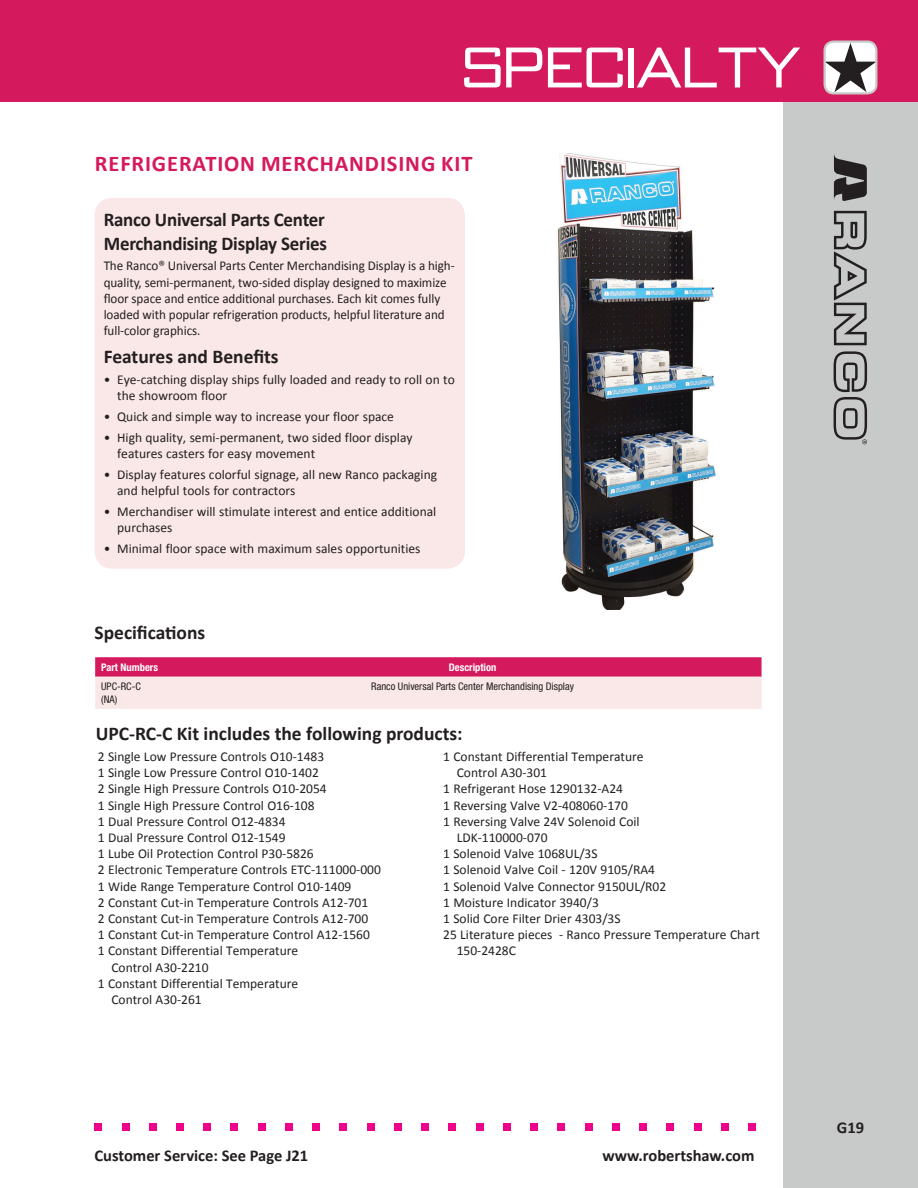
<style>
.page{position:relative;width:918px;height:1188px;background:#fff}
.page>*{position:absolute;margin:0;border:0;box-sizing:border-box;transform-origin:0 0}
.t1{font:57px "Bank Gothic";color:#fff}
.t2{font:700 22.5px "Calibri";letter-spacing:.04em;color:#d5195d}
.t3{font:700 19.5px/23.4px "Calibri";letter-spacing:-.01em;color:#231f20}
.t4{font:700 16.5px "Calibri";color:#231f20}
.t5{font:13.5px/16.2px "Calibri";color:#231f20}
.t6{font:condensed 10.5px/12.6px "Helvetica Neue LT Std";color:#231f20}
.t7{font:700 condensed 10.5px "Helvetica Neue LT Std";color:#fff}
</style>
<div class="page">
<div style="left:783px;top:101px;width:135px;height:1087px;background:#c8c9c9"></div>
<div style="left:94px;top:1123px;width:8px;height:8px;background:#ed028c"></div>
<div style="left:122px;top:1123px;width:7px;height:8px;background:#ed028c"></div>
<div style="left:149px;top:1123px;width:7px;height:8px;background:#ed028c"></div>
<div style="left:176px;top:1123px;width:8px;height:8px;background:#ed028c"></div>
<div style="left:204px;top:1123px;width:7px;height:8px;background:#ed028c"></div>
<div style="left:231px;top:1123px;width:7px;height:8px;background:#ed028c"></div>
<div style="left:258px;top:1123px;width:8px;height:8px;background:#ed028c"></div>
<div style="left:285px;top:1123px;width:8px;height:8px;background:#ed028c"></div>
<div style="left:313px;top:1123px;width:7px;height:8px;background:#ed028c"></div>
<div style="left:340px;top:1123px;width:7px;height:8px;background:#ed028c"></div>
<div style="left:367px;top:1123px;width:8px;height:8px;background:#ed028c"></div>
<div style="left:394px;top:1123px;width:8px;height:8px;background:#ed028c"></div>
<div style="left:422px;top:1123px;width:7px;height:8px;background:#ed028c"></div>
<div style="left:449px;top:1123px;width:7px;height:8px;background:#ed028c"></div>
<div style="left:476px;top:1123px;width:7px;height:8px;background:#ed028c"></div>
<div style="left:503px;top:1123px;width:8px;height:8px;background:#ed028c"></div>
<div style="left:530px;top:1123px;width:8px;height:8px;background:#ed028c"></div>
<div style="left:558px;top:1123px;width:7px;height:8px;background:#ed028c"></div>
<div style="left:585px;top:1123px;width:7px;height:8px;background:#ed028c"></div>
<div style="left:612px;top:1123px;width:8px;height:8px;background:#ed028c"></div>
<div style="left:640px;top:1123px;width:7px;height:8px;background:#ed028c"></div>
<div style="left:667px;top:1123px;width:7px;height:8px;background:#ed028c"></div>
<div style="left:694px;top:1123px;width:8px;height:8px;background:#ed028c"></div>
<div style="left:721px;top:1123px;width:8px;height:8px;background:#ed028c"></div>
<div style="left:748px;top:1123px;width:8px;height:8px;background:#ed028c"></div>
<div style="left:0;top:0;width:918px;height:101px;background:#d5195d"></div>
<svg style="left:825px;top:43px;width:50px;height:49px;background:#afadad"></svg>
<div style="left:824px;top:40px;width:54px;height:54px;border:2px solid #c8c9c9;border-radius:9px"></div>
<svg style="left:834px;top:155px;width:33px;height:46px"></svg>
<svg style="left:834px;top:211px;width:33px;height:134px"></svg>
<svg style="left:834px;top:351px;width:33px;height:93px"></svg>
<div style="left:94px;top:198px;width:371px;height:371px;background:#fae7e7;border-radius:18px"></div>
<svg style="left:95px;top:657px;width:667px;height:52px;background:#ec9ab4"></svg>
<img style="left:557px;top:154px;width:159px;height:456px">
<h1 class="t1" style="left:462px;top:31px;width:340px">SPECIALTY</h1>
<h2 class="t2" style="left:95px;top:149px;width:379px">REFRIGERATION MERCHANDISING KIT</h2>
<h3 class="t3" style="left:104px;top:208px;width:225px">Ranco Universal Parts Center<br>Merchandising Display Series</h3>
<p class="t5" style="left:104px;top:258px;width:353px">The Ranco® Universal Parts Center Merchandising Display is a high&shy;quality, semi-permanent, two-sided display designed to maximize floor space and entice additional purchases. Each kit comes fully loaded with popular refrigeration products, helpful literature and full-color graphics.</p>
<h3 class="t3" style="left:104px;top:345px;width:177px">Features and Benefits</h3>
<p class="t5" style="left:117px;top:371px;width:339px;text-indent:-14px">• Eye-catching display ships fully loaded and ready to roll on to the showroom floor</p>
<p class="t5" style="left:104px;top:408px;width:292px">• Quick and simple way to increase your floor space</p>
<p class="t5" style="left:117px;top:429px;width:297px;text-indent:-14px">• High quality, semi-permanent, two sided floor display features casters for easy movement</p>
<p class="t5" style="left:117px;top:466px;width:321px;text-indent:-14px">• Display features colorful signage, all new Ranco packaging and helpful tools for contractors</p>
<p class="t5" style="left:117px;top:503px;width:321px;text-indent:-14px">• Merchandiser will stimulate interest and entice additional purchases</p>
<p class="t5" style="left:104px;top:540px;width:318px">• Minimal floor space with maximum sales opportunities</p>
<h3 class="t3" style="left:94px;top:621px;width:112px">Specifications</h3>
<p class="t7" style="left:101px;top:661px;width:58px">Part Numbers</p>
<p class="t7" style="left:449px;top:661px;width:49px">Description</p>
<p class="t6" style="left:101px;top:680px;width:41px">UPC-RC-C (NA)</p>
<p class="t6" style="left:371px;top:680px;width:204px">Ranco Universal Parts Center Merchandising Display</p>
<h3 class="t3" style="left:96px;top:721px;width:368px">UPC-RC-C Kit includes the following products:</h3>
<p class="t5" style="left:98px;top:748px;width:228px">2 Single Low Pressure Controls O10-1483</p>
<p class="t5" style="left:98px;top:765px;width:223px">1 Single Low Pressure Control O10-1402</p>
<p class="t5" style="left:98px;top:781px;width:230px">2 Single High Pressure Controls O10-2054</p>
<p class="t5" style="left:98px;top:797px;width:218px">1 Single High Pressure Control O16-108</p>
<p class="t5" style="left:98px;top:813px;width:189px">1 Dual Pressure Control O12-4834</p>
<p class="t5" style="left:98px;top:829px;width:189px">1 Dual Pressure Control O12-1549</p>
<p class="t5" style="left:98px;top:846px;width:217px">1 Lube Oil Protection Control P30-5826</p>
<p class="t5" style="left:98px;top:862px;width:285px">2 Electronic Temperature Controls ETC-111000-000</p>
<p class="t5" style="left:98px;top:878px;width:255px">1 Wide Range Temperature Control O10-1409</p>
<p class="t5" style="left:98px;top:894px;width:272px">2 Constant Cut-in Temperature Controls A12-701</p>
<p class="t5" style="left:98px;top:910px;width:272px">2 Constant Cut-in Temperature Controls A12-700</p>
<p class="t5" style="left:98px;top:927px;width:274px">1 Constant Cut-in Temperature Control A12-1560</p>
<p class="t5" style="left:98px;top:943px;width:202px">1 Constant Differential Temperature</p>
<p class="t5" style="left:111px;top:959px;width:99px">Control A30-2210</p>
<p class="t5" style="left:98px;top:975px;width:202px">1 Constant Differential Temperature</p>
<p class="t5" style="left:111px;top:991px;width:92px">Control A30-261</p>
<p class="t5" style="left:443px;top:748px;width:202px">1 Constant Differential Temperature</p>
<p class="t5" style="left:457px;top:765px;width:92px">Control A30-301</p>
<p class="t5" style="left:443px;top:781px;width:181px">1 Refrigerant Hose 1290132-A24</p>
<p class="t5" style="left:443px;top:797px;width:186px">1 Reversing Valve V2-408060-170</p>
<p class="t5" style="left:443px;top:813px;width:198px">1 Reversing Valve 24V Solenoid Coil</p>
<p class="t5" style="left:457px;top:829px;width:92px">LDK-110000-070</p>
<p class="t5" style="left:443px;top:846px;width:156px">1 Solenoid Valve 1068UL/3S</p>
<p class="t5" style="left:443px;top:862px;width:213px">1 Solenoid Valve Coil - 120V 9105/RA4</p>
<p class="t5" style="left:443px;top:878px;width:225px">1 Solenoid Valve Connector 9150UL/R02</p>
<p class="t5" style="left:443px;top:894px;width:157px">1 Moisture Indicator 3940/3</p>
<p class="t5" style="left:443px;top:910px;width:179px">1 Solid Core Filter Drier 4303/3S</p>
<p class="t5" style="left:443px;top:927px;width:318px">25 Literature pieces - Ranco Pressure Temperature Chart</p>
<p class="t5" style="left:457px;top:943px;width:61px">150-2428C</p>
<p class="t4" style="left:94px;top:1145px;width:215px">Customer Service: See Page J21</p>
<p class="t4" style="left:602px;top:1145px;width:154px">www.robertshaw.com</p>
<p class="t4" style="left:837px;top:1117px;width:29px">G19</p>
</div>
